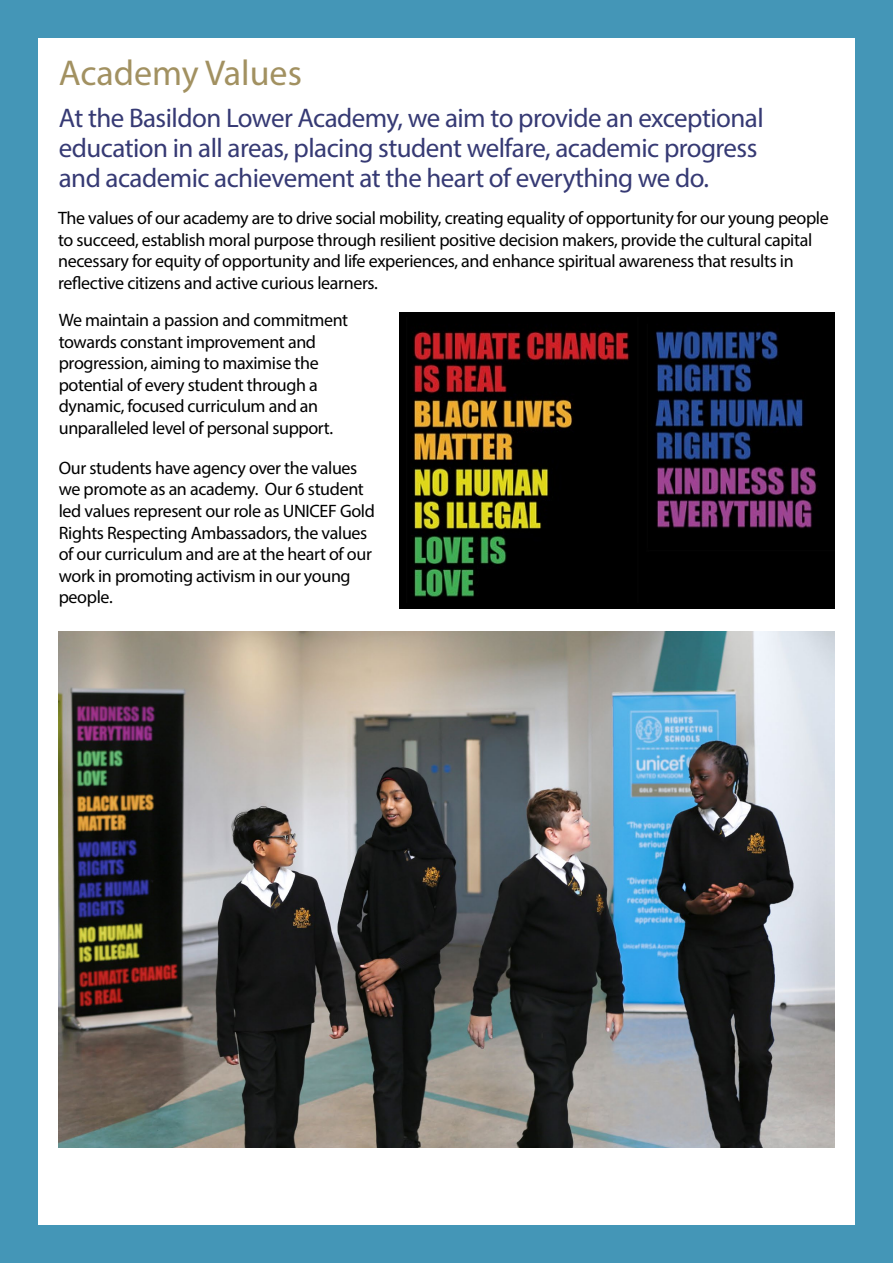
<style>
.page{position:relative;width:893px;height:1263px;background:#4496b7}
.page>*{position:absolute;margin:0;border:0;box-sizing:border-box;transform-origin:0 0}
.Heading_Small{font:36px "Myriad Pro";color:#a29161}
.Heading_Large{font:27px/30px "Myriad Pro";letter-spacing:-.02em;color:#363a74}
.Heading_Large-2{font:18px/21.6px "Myriad Pro";letter-spacing:-.02em;color:#000}
</style>
<div class="page">
<div style="left:38px;top:38px;width:817px;height:1187px;background:#fff"></div>
<img style="left:400px;top:313px;width:435px;height:295px">
<img style="left:58px;top:632px;width:776px;height:515px">
<p class="Heading_Small" style="left:59px;top:51px;width:245px">Academy Values</p>
<p class="Heading_Large" style="left:59px;top:103px;width:706px">At the Basildon Lower Academy, we aim to provide an exceptional education in all areas, placing student welfare, academic progress and academic achievement at the heart of everything we do.</p>
<p class="Heading_Large-2" style="left:58px;top:207px;width:772px">The values of our academy are to drive social mobility, creating equality of opportunity for our young people to succeed, establish moral purpose through resilient positive decision makers, provide the cultural capital necessary for equity of opportunity and life experiences, and enhance spiritual awareness that results in reflective citizens and active curious learners.</p>
<p class="Heading_Large-2" style="left:59px;top:309px;width:291px">We maintain a passion and commitment towards constant improvement and progression, aiming to maximise the potential of every student through a dynamic, focused curriculum and an unparalleled level of personal support.</p>
<p class="Heading_Large-2" style="left:59px;top:457px;width:318px">Our students have agency over the values we promote as an academy. Our 6 student led values represent our role as UNICEF Gold Rights Respecting Ambassadors, the values of our curriculum and are at the heart of our work in promoting activism in our young people.</p>
</div>
